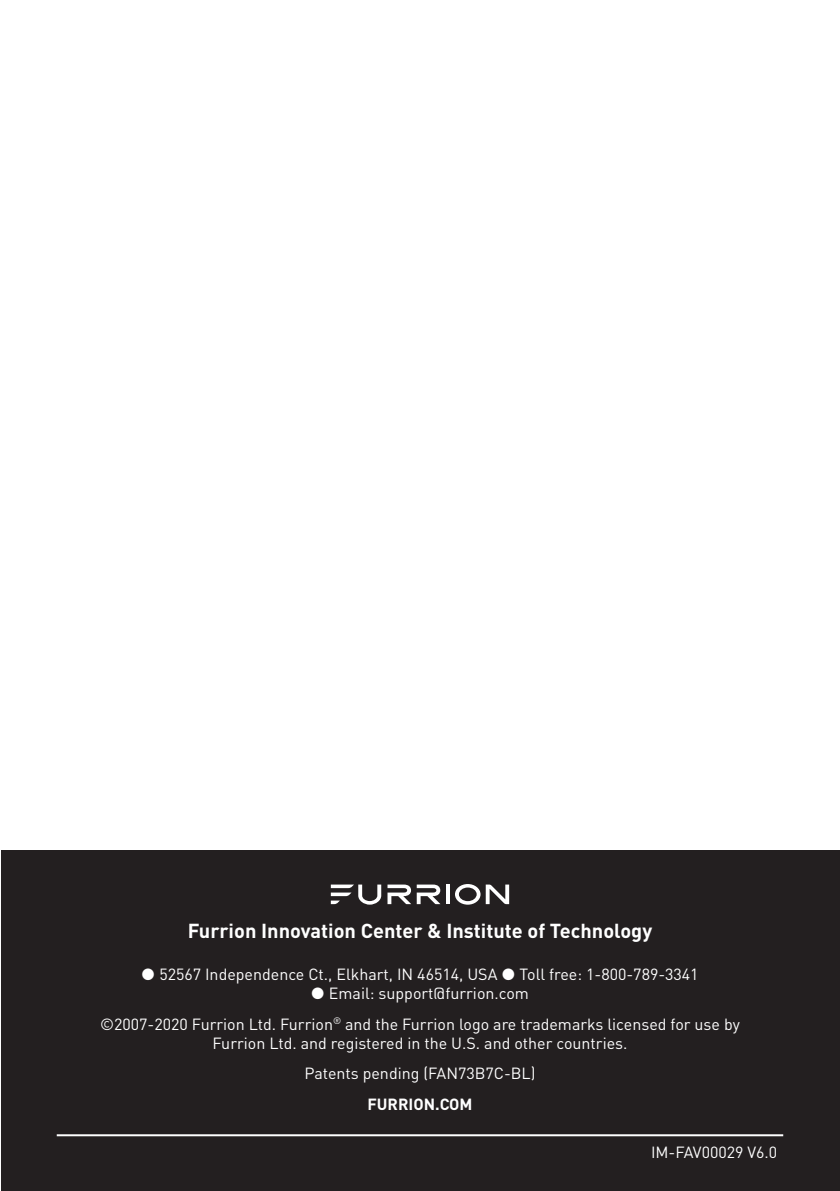
<style>
.page{position:relative;width:840px;height:1191px;background:#fff}
.page>*{position:absolute;margin:0;border:0;box-sizing:border-box;transform-origin:0 0}
.t1{font:700 20px "DIN Pro";color:#fff}
.t2{font:16px/30.6px "DIN Pro";color:#fff;text-align:center}
.t3{font:700 16px "DIN Pro";color:#fff}
</style>
<div class="page">
<div style="left:1px;top:850px;width:838px;height:341px;background:#231f20"></div>
<hr style="left:57px;top:1134px;width:725px;height:2px;background:#fff">
<svg style="left:446px;top:884px;width:3px;height:20px"></svg>
<svg style="left:455px;top:884px;width:54px;height:20px"></svg>
<svg style="left:330px;top:884px;width:51px;height:20px"></svg>
<svg style="left:387px;top:884px;width:53px;height:20px"></svg>
<div style="left:141px;top:967px;width:14px;height:14px;border:3px solid #231f20;border-radius:50%"></div>
<p class="t1" style="left:188px;top:917px;width:466px">Furrion Innovation Center &amp; Institute of Technology</p>
<p class="t2" style="left:141px;top:957px;width:558px">● 52567 Independence Ct., Elkhart, IN 46514, USA ● Toll free: 1-800-789-3341</p>
<p class="t2" style="left:100px;top:977px;width:640px">● Email: support@furrion.com<br>©2007-2020 Furrion Ltd. Furrion<sup>®</sup> and the Furrion logo are trademarks licensed for use by</p>
<p class="t2" style="left:212px;top:1026px;width:416px">Furrion Ltd. and registered in the U.S. and other countries.<br>Patents pending (FAN73B7C-BL)</p>
<p class="t3" style="left:367px;top:1093px;width:106px">FURRION.COM</p>
<p class="t2" style="left:650px;top:1136px;width:128px">IM-FAV00029 V6.0</p>
</div>
